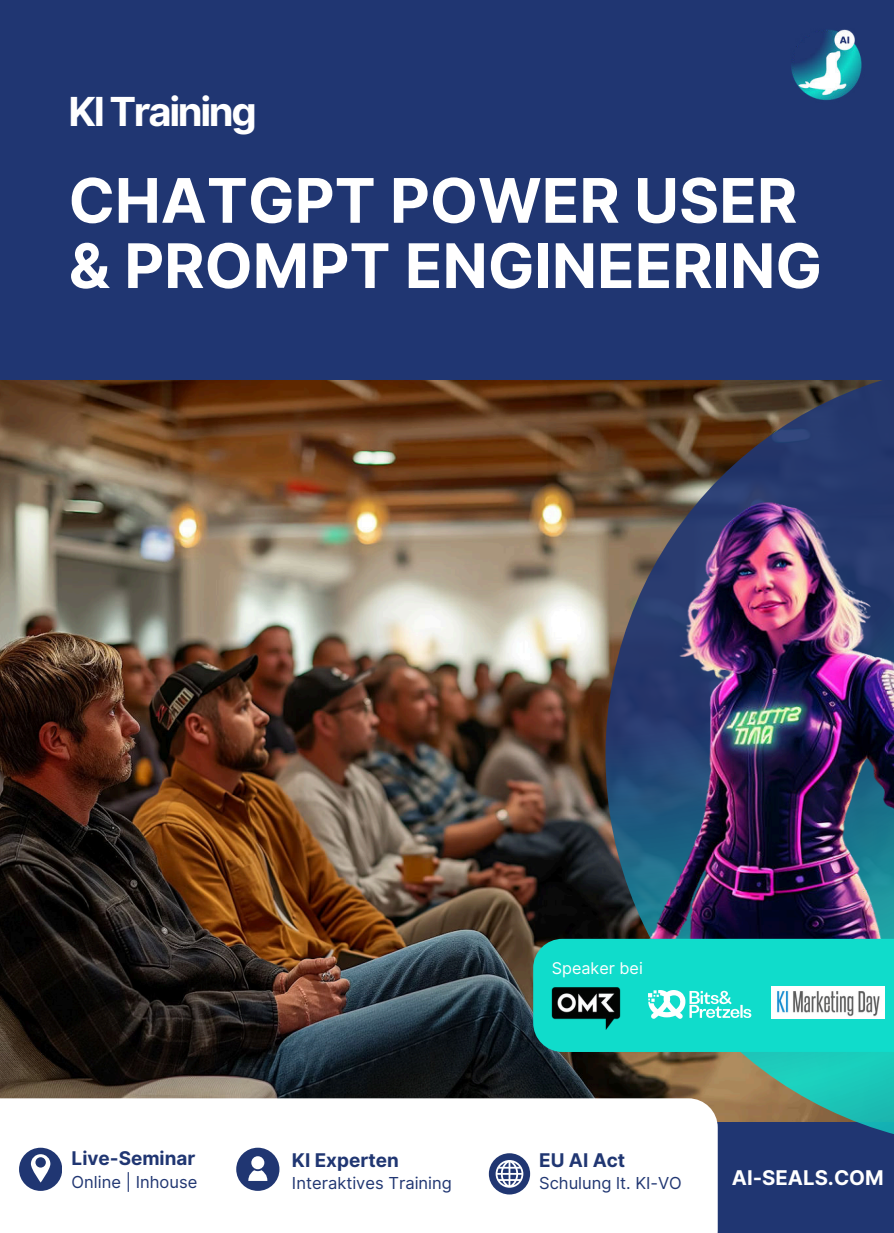
<style>
.page{position:relative;width:894px;height:1233px;background:#fff}
.page>*{position:absolute;margin:0;border:0;box-sizing:border-box;transform-origin:0 0}
.t1{font:700 61.5px/65.2px "Inter";color:#fff}
.t2{font:700 40.05px "Inter";letter-spacing:-.06em;color:#fff}
.t3{font:700 20.25px "Inter";color:#fff}
.t4{font:700 18.9px "Inter";color:#203672}
.t5{font:16.5px "Inter";color:#203672}
.t6{font:16.2px "Inter";color:#fff}
</style>
<div class="page">
<div style="left:0;top:0;width:893px;height:1233px;background:#203672"></div>
<img style="left:0;top:381px;width:605px;height:717px">
<div style="left:0;top:1098px;width:717px;height:135px;background:#fff"></div>
<img style="left:791px;top:29px;width:71px;height:71px">
<svg style="left:605px;top:380px;width:288px;height:767px"></svg>
<img style="left:584px;top:458px;width:309px;height:481px">
<div style="left:533px;top:939px;width:360px;height:113px;background:#10dccb"></div>
<svg style="left:648px;top:990px;width:103px;height:29px"></svg>
<img style="left:551px;top:987px;width:70px;height:43px">
<img style="left:771px;top:987px;width:112px;height:31px">
<svg style="left:19px;top:1148px;width:43px;height:42px"></svg>
<svg style="left:236px;top:1148px;width:43px;height:42px"></svg>
<svg style="left:488px;top:1153px;width:42px;height:42px"></svg>
<h2 class="t2" style="left:69px;top:82px;width:189px">KI Training</h2>
<h1 class="t1" style="left:69px;top:169px;width:754px">CHATGPT POWER USER &amp; PROMPT ENGINEERING</h1>
<p class="t4" style="left:72px;top:1145px;width:125px">Live-Seminar</p>
<p class="t5" style="left:72px;top:1170px;width:127px">Online | Inhouse</p>
<p class="t4" style="left:292px;top:1146px;width:108px">KI Experten</p>
<p class="t5" style="left:292px;top:1171px;width:161px">Interaktives Training</p>
<p class="t6" style="left:551px;top:957px;width:92px">Speaker bei</p>
<p class="t4" style="left:539px;top:1146px;width:88px">EU AI Act</p>
<p class="t5" style="left:539px;top:1171px;width:144px">Schulung lt. KI-VO</p>
<p class="t3" style="left:731px;top:1163px;width:153px">AI-SEALS.COM</p>
</div>
